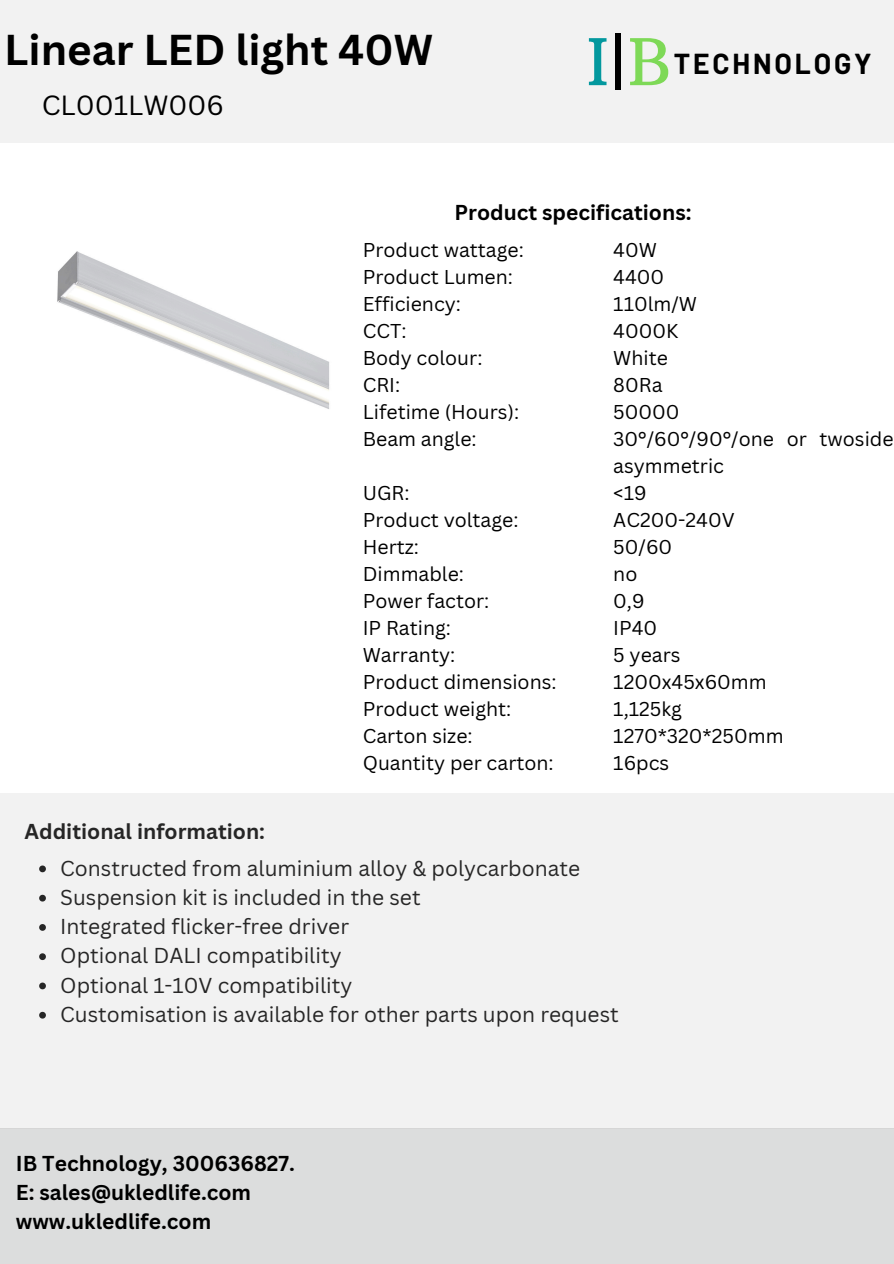
<style>
.page{position:relative;width:894px;height:1264px;background:#fff}
.page>*{position:absolute;margin:0;border:0;box-sizing:border-box;transform-origin:0 0}
.t1{font:64.2px "Arbutus Slab";color:#03989e}
.t2{font:700 42px "Canva Sans";color:#000}
.t3{font:700 28.2px "Barlow";letter-spacing:.1em;color:#000}
.t4{font:27px "Canva Sans";color:#000}
.t5{font:21px "Canva Sans";color:#000}
.t6{font:700 21px/29.2px "Canva Sans";color:#000}
.t7{font:19.5px/27px "Canva Sans";color:#000}
.s1{color:#000}
.s2{color:#7ed957}
</style>
<div class="page">
<div style="left:0;top:0;width:893px;height:143px;background:#f2f2f2"></div>
<div style="left:0;top:1128px;width:893px;height:135px;background:#dcdddd"></div>
<img style="left:57px;top:251px;width:273px;height:158px">
<div style="left:0;top:792px;width:893px;height:336px;background:#f2f2f2"></div>
<p class="t2" style="left:4px;top:20px;width:430px">Linear LED light 40W</p>
<p class="t4" style="left:42px;top:86px;width:184px">CL001LW006</p>
<p class="t1" style="left:586px;top:22px;width:86px">I<span class="s1">|</span><span class="s2">B</span></p>
<p class="t3" style="left:673px;top:46px;width:199px">TECHNOLOGY</p>
<p class="t6" style="left:454px;top:197px;width:238px">Product specifications:</p>
<h5 class="t6" style="left:25px;top:816px;width:242px">Additional information:</h5>
<h1 class="t7" style="left:362px;top:236px;width:163px">Product wattage:</h1>
<h3 class="t7" style="left:362px;top:263px;width:152px">Product Lumen:</h3>
<h4 class="t7" style="left:362px;top:290px;width:100px">Efficiency:</h4>
<h5 class="t7" style="left:362px;top:317px;width:45px">CCT:</h5>
<p class="t7" style="left:362px;top:344px;width:121px">Body colour:</p>
<p class="t7" style="left:362px;top:371px;width:39px">CRI:</p>
<p class="t7" style="left:362px;top:398px;width:158px">Lifetime (Hours):</p>
<p class="t7" style="left:362px;top:425px;width:115px">Beam angle:</p>
<p class="t7" style="left:362px;top:479px;width:48px">UGR:</p>
<p class="t7" style="left:362px;top:506px;width:157px">Product voltage:</p>
<p class="t7" style="left:362px;top:533px;width:58px">Hertz:</p>
<p class="t7" style="left:362px;top:560px;width:103px">Dimmable:</p>
<p class="t7" style="left:362px;top:587px;width:128px">Power factor:</p>
<p class="t7" style="left:362px;top:614px;width:90px">IP Rating:</p>
<p class="t7" style="left:362px;top:641px;width:94px">Warranty:</p>
<p class="t7" style="left:362px;top:668px;width:195px">Product dimensions:</p>
<p class="t7" style="left:362px;top:695px;width:150px">Product weight:</p>
<p class="t7" style="left:362px;top:722px;width:111px">Carton size:</p>
<p class="t7" style="left:362px;top:749px;width:192px">Quantity per carton:</p>
<p class="t7" style="left:613px;top:236px;width:45px">40W</p>
<p class="t7" style="left:613px;top:263px;width:52px">4400</p>
<p class="t7" style="left:613px;top:290px;width:85px">110lm/W</p>
<p class="t7" style="left:613px;top:317px;width:67px">4000K</p>
<p class="t7" style="left:613px;top:344px;width:56px">White</p>
<p class="t7" style="left:613px;top:371px;width:51px">80Ra</p>
<p class="t7" style="left:613px;top:398px;width:68px">50000</p>
<p class="t7" style="left:613px;top:425px;width:282px">30°/60°/90°/one or twoside asymmetric</p>
<p class="t7" style="left:613px;top:479px;width:35px">&lt;19</p>
<p class="t7" style="left:613px;top:506px;width:123px">AC200-240V</p>
<p class="t7" style="left:613px;top:533px;width:60px">50/60</p>
<p class="t7" style="left:613px;top:560px;width:26px">no</p>
<p class="t7" style="left:613px;top:587px;width:33px">0,9</p>
<p class="t7" style="left:613px;top:614px;width:46px">IP40</p>
<p class="t7" style="left:613px;top:641px;width:69px">5 years</p>
<p class="t7" style="left:613px;top:668px;width:155px">1200x45x60mm</p>
<p class="t7" style="left:613px;top:695px;width:70px">1,125kg</p>
<p class="t7" style="left:613px;top:722px;width:172px">1270*320*250mm</p>
<p class="t7" style="left:613px;top:749px;width:57px">16pcs</p>
<h5 class="t5" style="left:60px;top:853px;width:521px">Constructed from aluminium alloy &amp; polycarbonate</h5>
<p class="t5" style="left:60px;top:882px;width:362px">Suspension kit is included in the set</p>
<p class="t5" style="left:60px;top:911px;width:290px">Integrated flicker-free driver</p>
<p class="t5" style="left:60px;top:941px;width:283px">Optional DALI compatibility</p>
<p class="t5" style="left:60px;top:970px;width:293px">Optional 1-10V compatibility</p>
<p class="t5" style="left:60px;top:999px;width:560px">Customisation is available for other parts upon request</p>
<p class="t6" style="left:16px;top:1147px;width:281px">IB Technology, 300636827.<br>E: sales@ukledlife.com www.ukledlife.com</p>
</div>
